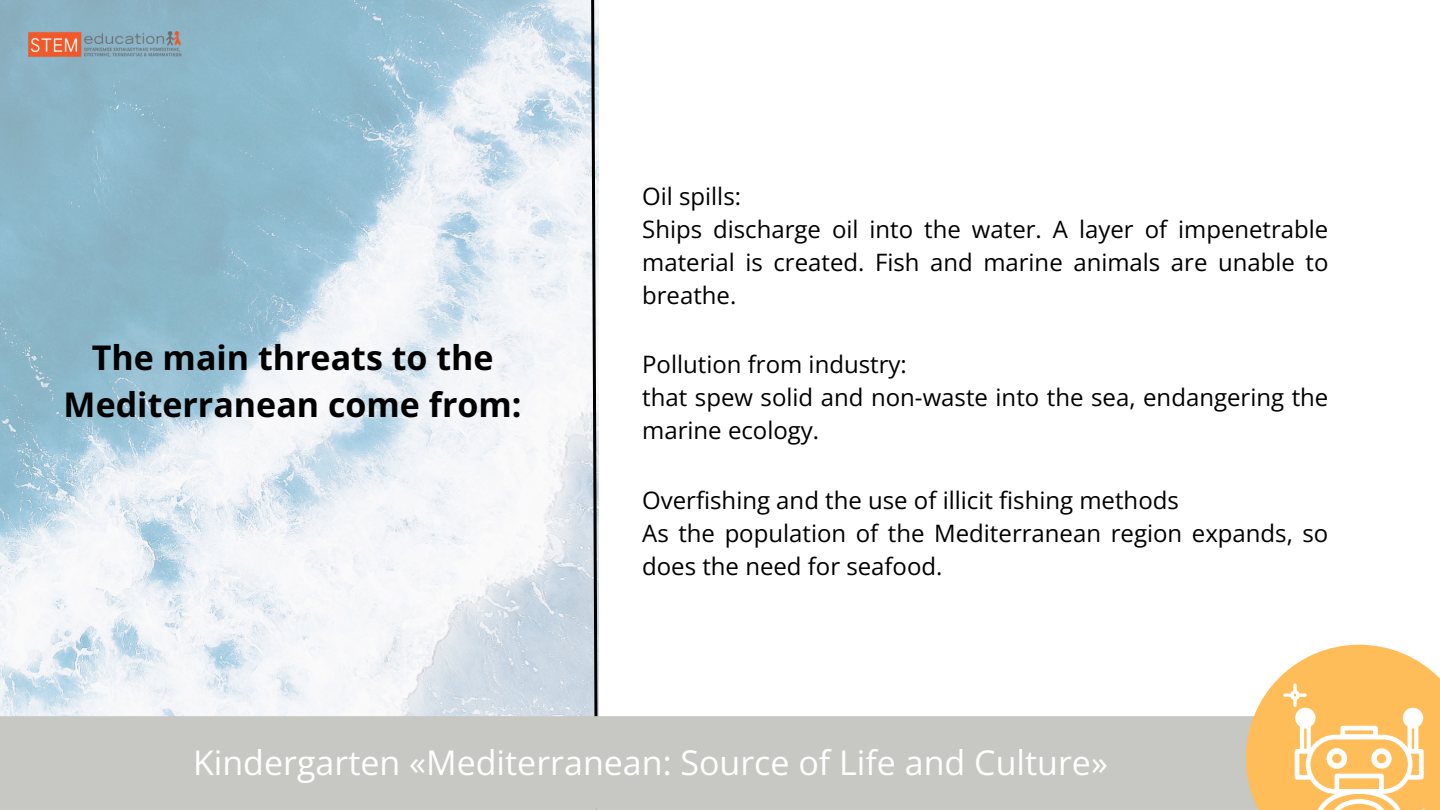
<style>
.page{position:relative;width:1440px;height:810px;background:#fff}
.page>*{position:absolute;margin:0;border:0;box-sizing:border-box;transform-origin:0 0}
.t1{font:34px "Open Sans";color:#fff}
.t2{font:700 34px/47.2px "Open Sans";color:#000;text-align:center}
.t3{font:24px/33px "Open Sans";color:#000}
</style>
<div class="page">
<img style="left:0;top:0;width:590px;height:716px">
<svg style="left:590px;top:0;width:9px;height:716px"></svg>
<img style="left:27px;top:26px;width:156px;height:36px">
<div style="left:0;top:716px;width:1246px;height:94px;background:#c7c8c4"></div>
<svg style="left:1246px;top:645px;width:194px;height:165px"></svg>
<div style="left:1327px;top:748px;width:20px;height:21px;background:#fff;border-radius:50%"></div>
<div style="left:1332px;top:754px;width:10px;height:9px;background:#ffbd59;border-radius:50%"></div>
<svg style="left:1371px;top:748px;width:21px;height:21px"></svg>
<div style="left:1403px;top:708px;width:20px;height:20px;background:#fff;border-radius:50%"></div>
<div style="left:1295px;top:708px;width:21px;height:20px;background:#fff;border-radius:50%"></div>
<div style="left:1377px;top:754px;width:9px;height:9px;background:#ffbd59;border-radius:50%"></div>
<div style="left:1408px;top:724px;width:10px;height:29px;border:4px solid #fff"></div>
<div style="left:1300px;top:724px;width:11px;height:29px;border:4px solid #fff"></div>
<div style="left:1340px;top:726px;width:38px;height:13px;border:5px solid #fff"></div>
<p class="t2" style="left:64px;top:333px;width:459px">The main threats to the<br>Mediterranean come from:</p>
<p class="t3" style="left:642px;top:179px;width:100px">Oil spills:</p>
<p class="t3" style="left:642px;top:212px;width:688px;text-align:justify">Ships discharge oil into the water. A layer of impenetrable material is created. Fish and marine animals are unable to breathe.</p>
<p class="t3" style="left:642px;top:348px;width:266px">Pollution from industry:</p>
<p class="t3" style="left:642px;top:381px;width:688px">that spew solid and non-waste into the sea, endangering the marine ecology.</p>
<p class="t3" style="left:642px;top:483px;width:538px">Overfishing and the use of illicit fishing methods</p>
<p class="t3" style="left:642px;top:516px;width:688px">As the population of the Mediterranean region expands, so does the need for seafood.</p>
<p class="t1" style="left:193px;top:739px;width:916px">Kindergarten «Mediterranean: Source of Life and Culture»</p>
</div>
